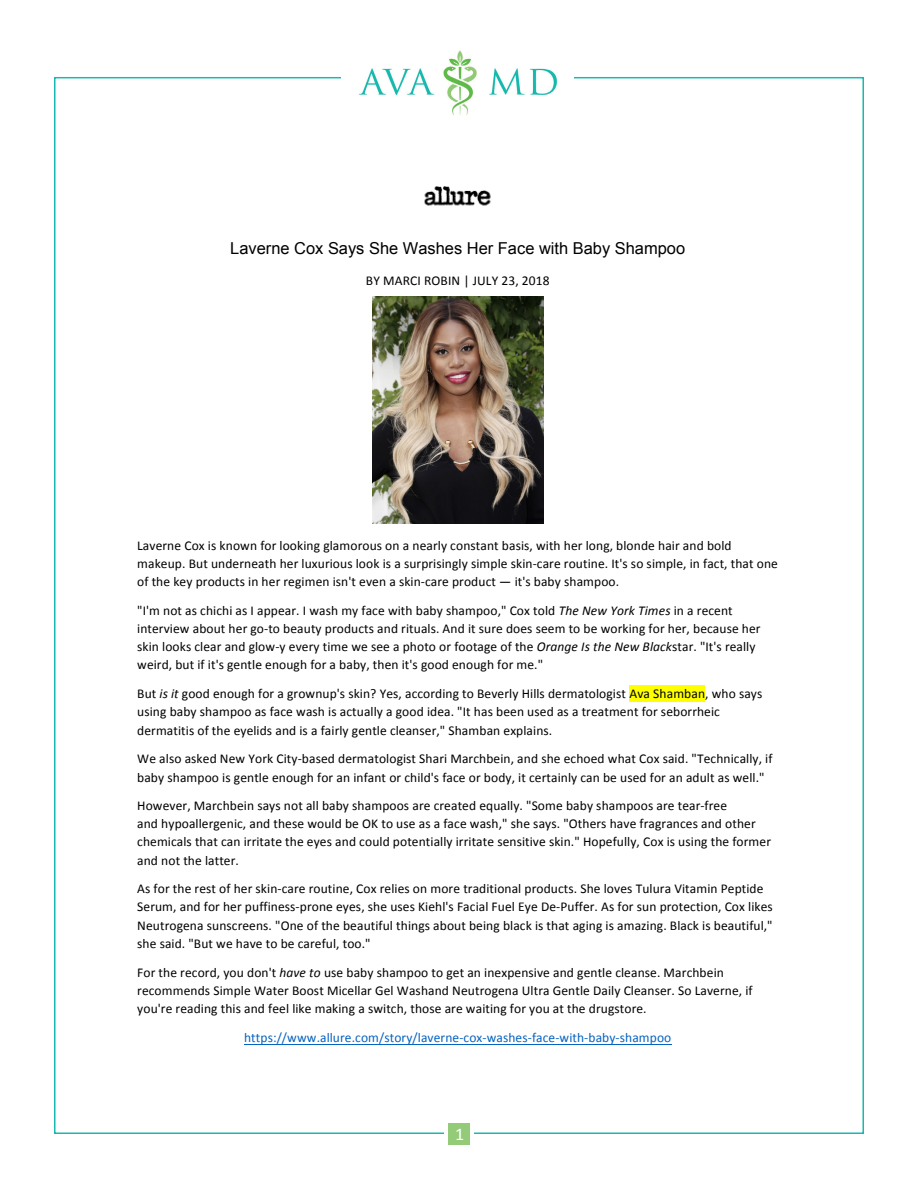
<style>
.page{position:relative;width:918px;height:1188px;background:#fff}
.page>*{position:absolute;margin:0;border:0;box-sizing:border-box;transform-origin:0 0}
.t1{font:18px "Calibri";color:#fff}
.t2{font:16.5px "Arial";color:#000}
.t3{font:13.5px/18.1px "Calibri";letter-spacing:.01em;color:#000}
.t4{font:13.5px "Calibri";letter-spacing:.01em;color:#0563c1}
.s1{font-style:italic}
</style>
<div class="page">
<img style="left:359px;top:50px;width:199px;height:65px">
<div style="left:448px;top:1123px;width:22px;height:22px;background:#93cb78"></div>
<img style="left:372px;top:297px;width:172px;height:227px">
<div style="left:629px;top:685px;width:76px;height:17px;background:#ff0"></div>
<hr style="left:244px;top:1044px;width:428px;height:1px;background:#0563c1">
<img style="left:424px;top:186px;width:67px;height:20px">
<p class="t2" style="left:230px;top:238px;width:457px">Laverne Cox Says She Washes Her Face with Baby Shampoo</p>
<p class="t3" style="left:366px;top:272px;width:185px">BY MARCI ROBIN | JULY 23, 2018</p>
<p class="t3" style="left:137px;top:536px;width:642px">Laverne Cox is known for looking glamorous on a nearly constant basis, with her long, blonde hair and bold makeup. But underneath her luxurious look is a surprisingly simple skin-care routine. It's so simple, in fact, that one of the key products in her regimen isn't even a skin-care product — it's baby shampoo.</p>
<p class="t3" style="left:137px;top:601px;width:625px">"I'm not as chichi as I appear. I wash my face with baby shampoo," Cox told <span class="s1">The New York Times</span> in a recent interview about her go-to beauty products and rituals. And it sure does seem to be working for her, because her skin looks clear and glow-y every time we see a photo or footage of the <span class="s1">Orange Is the New Black</span>star. "It's really weird, but if it's gentle enough for a baby, then it's good enough for me."</p>
<p class="t3" style="left:137px;top:685px;width:627px">But <span class="s1">is it</span> good enough for a grownup's skin? Yes, according to Beverly Hills dermatologist Ava Shamban, who says using baby shampoo as face wash is actually a good idea. "It has been used as a treatment for seborrheic dermatitis of the eyelids and is a fairly gentle cleanser," Shamban explains.</p>
<p class="t3" style="left:137px;top:750px;width:637px">We also asked New York City-based dermatologist Shari Marchbein, and she echoed what Cox said. "Technically, if baby shampoo is gentle enough for an infant or child's face or body, it certainly can be used for an adult as well."</p>
<p class="t3" style="left:137px;top:797px;width:635px">However, Marchbein says not all baby shampoos are created equally. "Some baby shampoos are tear-free<br>and hypoallergenic, and these would be OK to use as a face wash," she says. "Others have fragrances and other chemicals that can irritate the eyes and could potentially irritate sensitive skin." Hopefully, Cox is using the former and not the latter.</p>
<p class="t3" style="left:137px;top:880px;width:637px">As for the rest of her skin-care routine, Cox relies on more traditional products. She loves Tulura Vitamin Peptide Serum, and for her puffiness-prone eyes, she uses Kiehl's Facial Fuel Eye De-Puffer. As for sun protection, Cox likes Neutrogena sunscreens. "One of the beautiful things about being black is that aging is amazing. Black is beautiful," she said. "But we have to be careful, too."</p>
<p class="t3" style="left:137px;top:963px;width:617px">For the record, you don't <span class="s1">have to</span> use baby shampoo to get an inexpensive and gentle cleanse. Marchbein recommends Simple Water Boost Micellar Gel Washand Neutrogena Ultra Gentle Daily Cleanser. So Laverne, if you're reading this and feel like making a switch, those are waiting for you at the drugstore.</p>
<p class="t4" style="left:244px;top:1029px;width:429px">https://www.allure.com/story/laverne-cox-washes-face-with-baby-shampoo</p>
<p class="t1" style="left:455px;top:1123px;width:11px">1</p>
</div>
